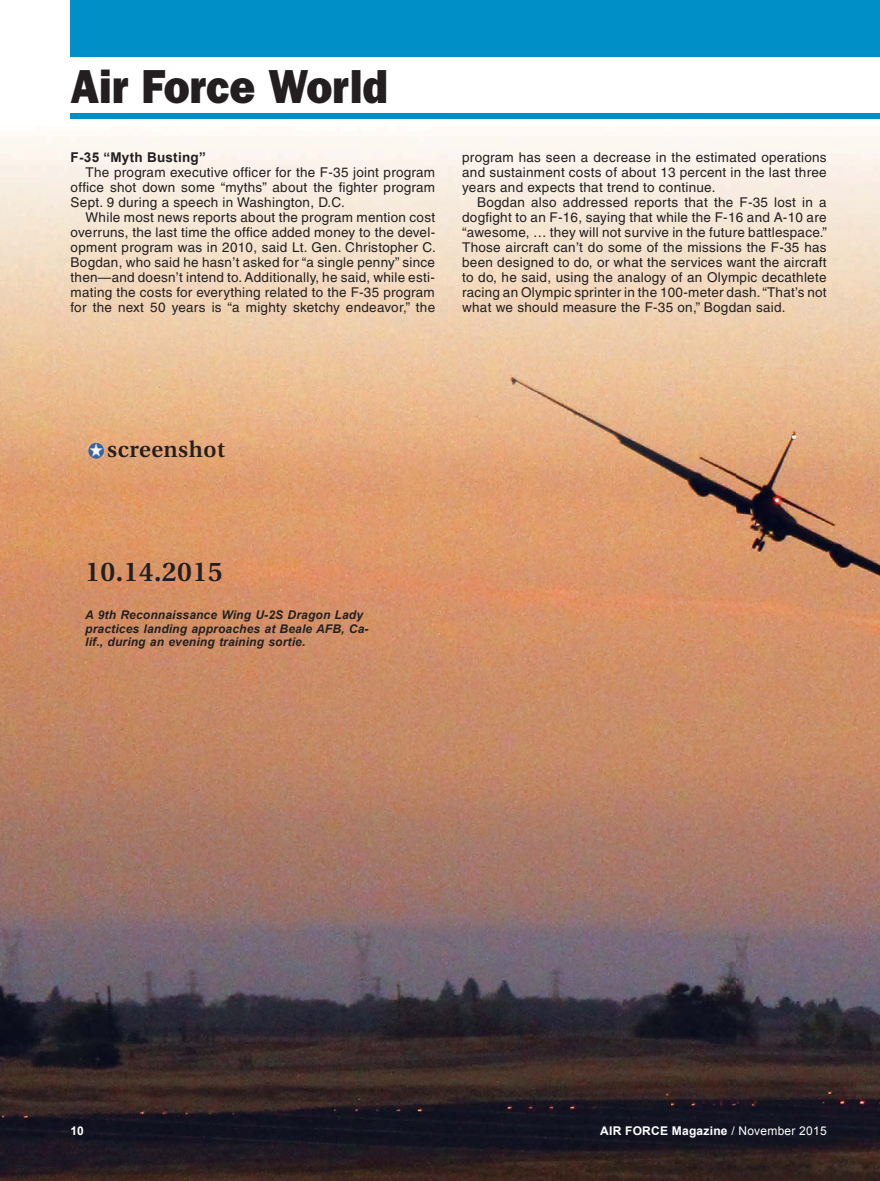
<style>
.page{position:relative;width:880px;height:1181px;background:#fff}
.page>*{position:absolute;margin:0;border:0;box-sizing:border-box;transform-origin:0 0}
.t1{font:800 48px "Franklin Gothic";color:#231f20;scale:.9 1}
.t2{font:600 27px "Utopia";letter-spacing:.015em;color:#231f20}
.t3{font:600 22.5px "Utopia";letter-spacing:.025em;color:#231f20}
.t4{font:13.5px/15px "Helvetica";letter-spacing:.02em;color:#231f20;text-align:justify}
.t5{font:700 13.5px "Arial";letter-spacing:.02em;color:#231f20}
.t6{font:italic 700 12px/13.5px "Arial";letter-spacing:.015em;color:#231f20}
.t7{font:700 12px "Arial";letter-spacing:.02em;color:#fff}
.s1{font-weight:400}
</style>
<div class="page">
<img style="left:0;top:136px;width:880px;height:1045px">
<img style="left:88px;top:443px;width:16px;height:16px">
<div style="left:71px;top:0;width:809px;height:57px;background:#0090c7"></div>
<div style="left:71px;top:113px;width:809px;height:6px;background:#0090c7"></div>
<svg style="left:0;top:1177px;width:4px;height:4px"></svg>
<h1 class="t1" style="left:71px;top:59px;width:354px">Air Force World</h1>
<p class="t5" style="left:71px;top:150px;width:137px">F-35 “Myth Busting”</p>
<p class="t4" style="left:71px;top:165px;width:366px;text-indent:15px">The program executive officer for the F-35 joint program office shot down some “myths” about the fighter program Sept. 9 during a speech in Washington, D.C.</p>
<p class="t4" style="left:71px;top:210px;width:367px;text-indent:15px">While most news reports about the program mention cost overruns, the last time the office added money to the devel&shy;opment program was in 2010, said Lt. Gen. Christopher C.<br>Bogdan, who said he hasn’t asked for “a single penny” since then—and doesn’t intend to. Additionally, he said, while esti&shy;mating the costs for everything related to the F-35 program for the next 50 years is “a mighty sketchy endeavor,” the</p>
<p class="t4" style="left:462px;top:150px;width:366px">program has seen a decrease in the estimated operations and sustainment costs of about 13 percent in the last three years and expects that trend to continue.</p>
<p class="t4" style="left:462px;top:195px;width:366px;text-indent:15px">Bogdan also addressed reports that the F-35 lost in a dogfight to an F-16, saying that while the F-16 and A-10 are “awesome, … they will not survive in the future battlespace.” Those aircraft can’t do some of the missions the F-35 has been designed to do, or what the services want the aircraft to do, he said, using the analogy of an Olympic decathlete racing an Olympic sprinter in the 100-meter dash. “That’s not what we should measure the F-35 on,” Bogdan said.</p>
<h3 class="t3" style="left:107px;top:437px;width:119px">screenshot</h3>
<h2 class="t2" style="left:85px;top:557px;width:139px">10.14.2015</h2>
<p class="t6" style="left:85px;top:608px;width:285px">A 9th Reconnaissance Wing U-2S Dragon Lady practices landing approaches at Beale AFB, Ca&shy;lif., during an evening training sortie.</p>
<p class="t7" style="left:71px;top:1124px;width:15px">10</p>
<p class="t7" style="left:600px;top:1124px;width:228px">AIR FORCE Magazine <span class="s1">/ November 2015</span></p>
</div>
